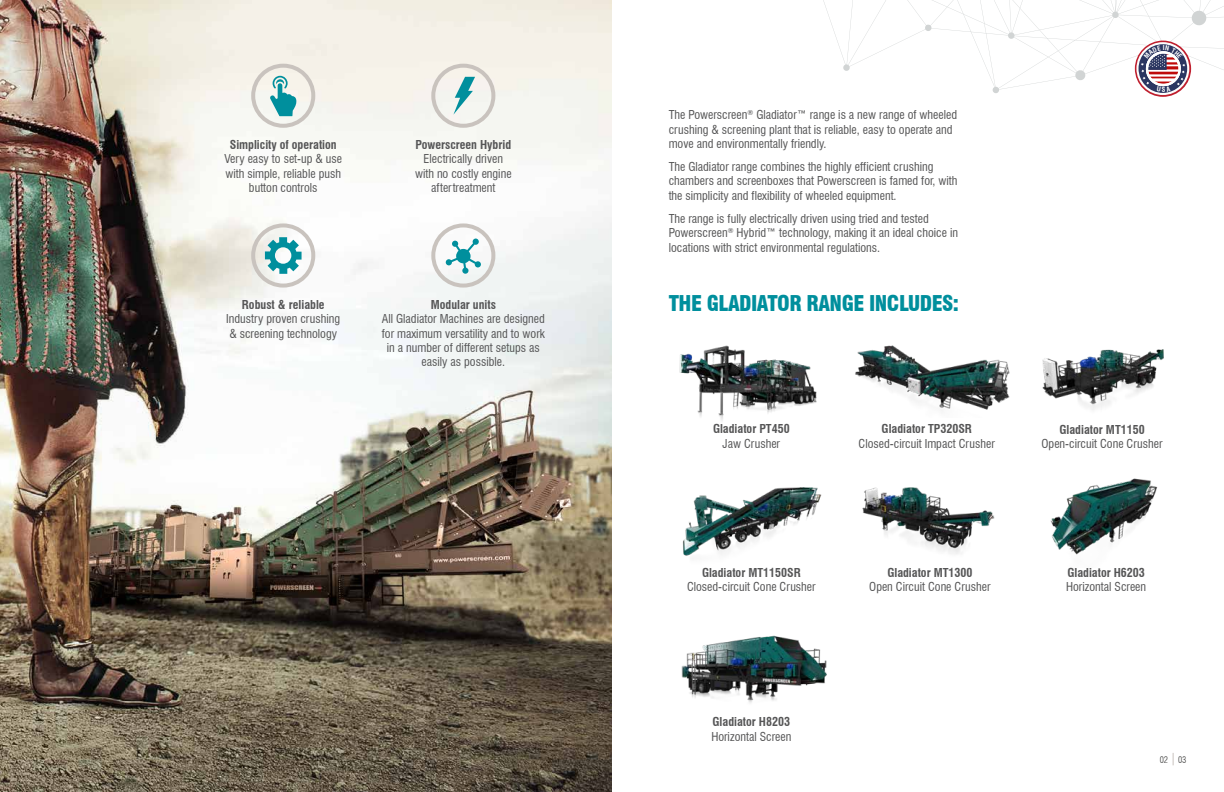
<style>
.page{position:relative;width:1224px;height:792px;background:#fff}
.page>*{position:absolute;margin:0;border:0;box-sizing:border-box;transform-origin:0 0}
.t1{font:900 condensed 21.3px "Swiss 721 BT";letter-spacing:-.025em;color:#008f9d}
.t2{font:condensed 12px/14.4px "Swiss 721 BT";color:#555556}
.t3{font:700 condensed 12px "Swiss 721 BT";color:#555556}
.t4{font:300 condensed 9px "Swiss 721 BT";color:#3c3c3b}
</style>
<div class="page">
<svg style="left:823px;top:0;width:401px;height:97px"></svg>
<img style="left:0;top:0;width:612px;height:792px">
<div style="left:251px;top:64px;width:64px;height:64px;border:4px solid #c9c3be;border-radius:50%"></div>
<div style="left:251px;top:223px;width:64px;height:65px;border:4px solid #c9c3be;border-radius:50%"></div>
<svg style="left:265px;top:237px;width:37px;height:37px"></svg>
<div style="left:431px;top:64px;width:64px;height:64px;border:4px solid #c9c3be;border-radius:50%"></div>
<svg style="left:453px;top:77px;width:22px;height:38px"></svg>
<img style="left:679px;top:345px;width:138px;height:76px">
<img style="left:855px;top:345px;width:155px;height:66px">
<img style="left:1042px;top:349px;width:122px;height:61px">
<img style="left:682px;top:487px;width:140px;height:69px">
<img style="left:862px;top:487px;width:133px;height:67px">
<img style="left:681px;top:635px;width:146px;height:68px">
<img style="left:1050px;top:478px;width:108px;height:77px">
<svg style="left:1173px;top:753px;width:1px;height:12px"></svg>
<svg style="left:1135px;top:41px;width:56px;height:56px"></svg>
<svg style="left:1136px;top:42px;width:53px;height:53px"></svg>
<svg style="left:1137px;top:43px;width:51px;height:51px"></svg>
<div style="left:1139px;top:44px;width:48px;height:49px;background:#2b3661;border-radius:50%"></div>
<svg style="left:269px;top:76px;width:28px;height:40px"></svg>
<div style="left:431px;top:223px;width:64px;height:65px;border:4px solid #c9c3be;border-radius:50%"></div>
<svg style="left:446px;top:239px;width:35px;height:35px"></svg>
<svg style="left:1141px;top:45px;width:44px;height:47px"></svg>
<p class="t3" style="left:230px;top:138px;width:108px">Simplicity of operation</p>
<p class="t2" style="left:224px;top:152px;width:119px;text-align:center">Very easy to set-up &amp; use with simple, reliable push button controls</p>
<p class="t3" style="left:415px;top:138px;width:97px">Powerscreen Hybrid</p>
<p class="t2" style="left:415px;top:152px;width:98px;text-align:center">Electrically driven with no costly engine aftertreatment</p>
<p class="t3" style="left:242px;top:297px;width:84px">Robust &amp; reliable</p>
<p class="t2" style="left:226px;top:312px;width:115px">Industry proven crushing &amp; screening technology</p>
<p class="t3" style="left:431px;top:297px;width:67px">Modular units</p>
<p class="t2" style="left:382px;top:312px;width:165px;text-align:center">All Gladiator Machines are designed for maximum versatility and to work in a number of different setups as easily as possible.</p>
<p class="t2" style="left:669px;top:108px;width:290px">The Powerscreen<sup>®</sup> Gladiator™ range is a new range of wheeled crushing &amp; screening plant that is reliable, easy to operate and move and environmentally friendly.</p>
<p class="t2" style="left:669px;top:159px;width:290px">The Gladiator range combines the highly efficient crushing chambers and screenboxes that Powerscreen is famed for, with the simplicity and flexibility of wheeled equipment.</p>
<p class="t2" style="left:669px;top:211px;width:291px">The range is fully electrically driven using tried and tested<br>Powerscreen<sup>®</sup> Hybrid™ technology, making it an ideal choice in locations with strict environmental regulations.</p>
<h1 class="t1" style="left:669px;top:290px;width:292px">THE GLADIATOR RANGE INCLUDES:</h1>
<p class="t3" style="left:713px;top:422px;width:78px">Gladiator PT450</p>
<p class="t2" style="left:723px;top:436px;width:59px">Jaw Crusher</p>
<p class="t3" style="left:882px;top:422px;width:92px">Gladiator TP320SR</p>
<p class="t2" style="left:859px;top:436px;width:138px">Closed-circuit Impact Crusher</p>
<p class="t3" style="left:702px;top:565px;width:100px">Gladiator MT1150SR</p>
<p class="t2" style="left:687px;top:579px;width:130px">Closed-circuit Cone Crusher</p>
<p class="t3" style="left:887px;top:565px;width:87px">Gladiator MT1300</p>
<p class="t2" style="left:869px;top:579px;width:123px">Open Circuit Cone Crusher</p>
<p class="t3" style="left:1060px;top:422px;width:87px">Gladiator MT1150</p>
<p class="t2" style="left:1042px;top:436px;width:123px">Open-circuit Cone Crusher</p>
<p class="t3" style="left:1067px;top:565px;width:79px">Gladiator H6203</p>
<p class="t2" style="left:1066px;top:579px;width:82px">Horizontal Screen</p>
<p class="t3" style="left:713px;top:715px;width:79px">Gladiator H8203</p>
<p class="t2" style="left:711px;top:729px;width:82px">Horizontal Screen</p>
<p class="t4" style="left:1160px;top:754px;width:28px">02 03</p>
</div>
